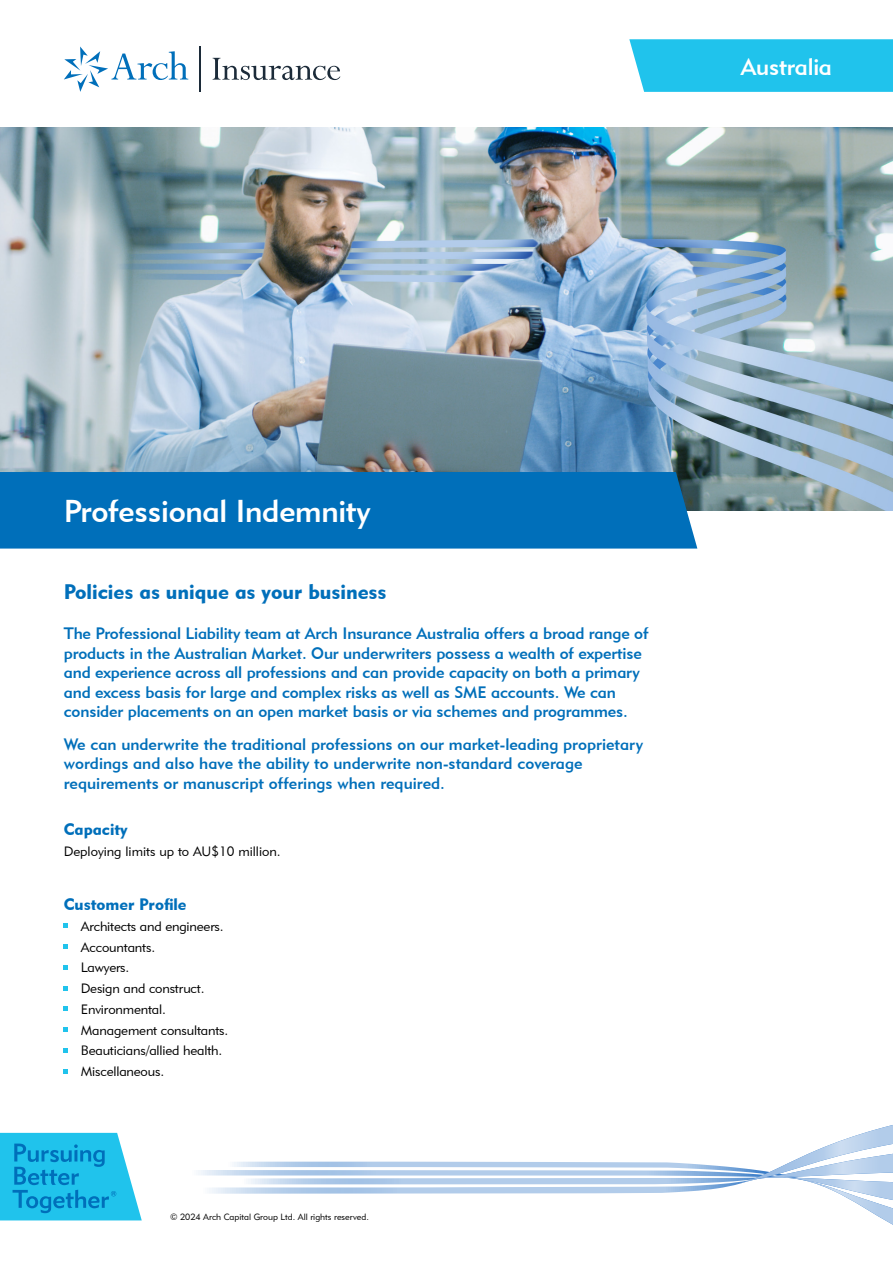
<style>
.page{position:relative;width:893px;height:1263px;background:#fff}
.page>*{position:absolute;margin:0;border:0;box-sizing:border-box;transform-origin:0 0}
.t1{font:31.5px "Geometric 415 BT Medium A";letter-spacing:-.01em;color:#fff}
.t2{font:23.7px "Geometric 415 BT Medium A";letter-spacing:-.01em;color:#fff}
.t3{font:21px "Geometric 415 BT Black A";color:#006fba}
.t4{font:16.5px/19.5px "Geometric 415 BT Medium A";letter-spacing:-.01em;color:#006fba}
.t5{font:16.5px "Geometric 415 BT Black A";color:#006fba}
.t6{font:13.5px/20.7px "Geometric 415 BT Lite A";letter-spacing:-.01em;color:#000}
.t7{font:9px "Geometric 415 BT Lite A";color:#000}
</style>
<div class="page">
<img style="left:0;top:128px;width:893px;height:382px">
<svg style="left:64px;top:46px;width:124px;height:46px"></svg>
<hr style="left:200px;top:46px;width:1px;height:46px;background:#1c2b39">
<svg style="left:213px;top:58px;width:127px;height:22px"></svg>
<svg style="left:629px;top:39px;width:264px;height:53px"></svg>
<svg style="left:64px;top:924px;width:4px;height:4px"></svg>
<svg style="left:64px;top:944px;width:4px;height:5px"></svg>
<svg style="left:64px;top:965px;width:4px;height:4px"></svg>
<svg style="left:64px;top:986px;width:4px;height:4px"></svg>
<svg style="left:64px;top:1007px;width:4px;height:4px"></svg>
<svg style="left:64px;top:1027px;width:4px;height:5px"></svg>
<svg style="left:64px;top:1048px;width:4px;height:4px"></svg>
<svg style="left:64px;top:1069px;width:4px;height:4px"></svg>
<svg style="left:0;top:1133px;width:142px;height:87px"></svg>
<svg style="left:198px;top:1125px;width:695px;height:100px"></svg>
<div style="left:0;top:472px;width:697px;height:77px;background:#006fba"></div>
<h2 class="t2" style="left:741px;top:53px;width:93px">Australia</h2>
<h1 class="t1" style="left:64px;top:492px;width:308px">Professional Indemnity</h1>
<p class="t3" style="left:64px;top:578px;width:324px">Policies as unique as your business</p>
<p class="t4" style="left:64px;top:623px;width:586px">The Professional Liability team at Arch Insurance Australia offers a broad range of products in the Australian Market. Our underwriters possess a wealth of expertise and experience across all professions and can provide capacity on both a primary and excess basis for large and complex risks as well as SME accounts. We can consider placements on an open market basis or via schemes and programmes.</p>
<p class="t4" style="left:64px;top:734px;width:581px">We can underwrite the traditional professions on our market-leading proprietary wordings and also have the ability to underwrite non-standard coverage requirements or manuscript offerings when required.</p>
<p class="t5" style="left:64px;top:819px;width:65px">Capacity</p>
<p class="t6" style="left:64px;top:841px;width:218px">Deploying limits up to AU$10 million.</p>
<p class="t5" style="left:64px;top:894px;width:124px">Customer Profile</p>
<p class="t6" style="left:81px;top:916px;width:149px">Architects and engineers.<br>Accountants.<br>Lawyers.<br>Design and construct.<br>Environmental.<br>Management consultants.<br>Beauticians/allied health.<br>Miscellaneous.</p>
<p class="t7" style="left:170px;top:1212px;width:200px">© 2024 Arch Capital Group Ltd. All rights reserved.</p>
</div>
